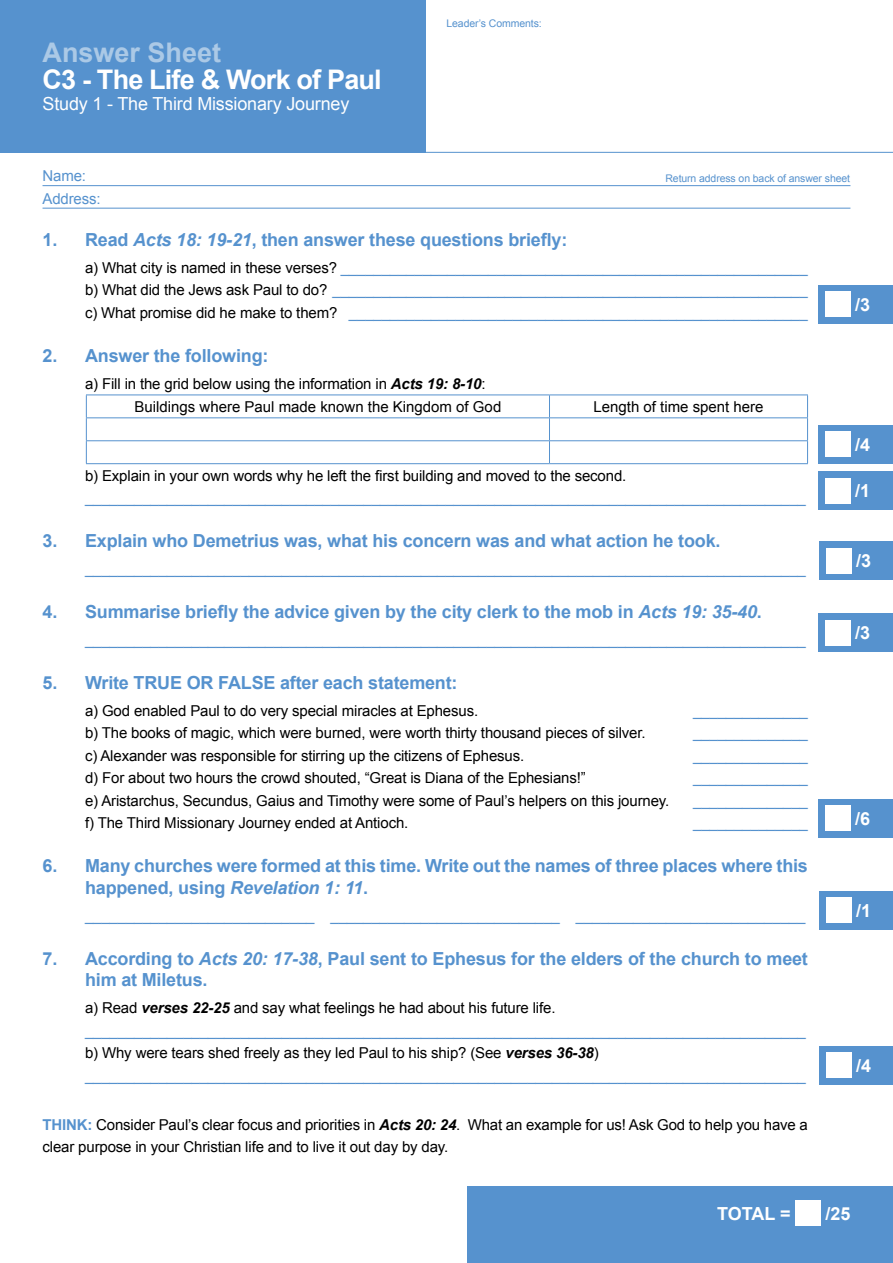
<style>
.page{position:relative;width:893px;height:1263px;background:#fff}
.page>*{position:absolute;margin:0;border:0;box-sizing:border-box;transform-origin:0 0}
.t1{font:700 27px "Arial";letter-spacing:-.03em;color:#fff}
.t2{font:700 27px "Arial";color:#abc9e6}
.t3{font:700 18px/21.6px "Arial";letter-spacing:-.01em;color:#5692ce}
.t4{font:18px "Arial";letter-spacing:-.01em;color:#fff}
.t5{font:700 18px "Arial";color:#fff}
.t6{font:15px/22.5px "Arial";letter-spacing:-.01em;color:#5692ce}
.t7{font:15px/23.2px "Arial";letter-spacing:-.01em;color:#000}
.t8{font:10.5px "Arial";letter-spacing:-.01em;color:#5692ce}
.s1{font-style:italic}
.s2{color:#000}
.s3{font-weight:700;font-style:italic}
.s4{font-weight:700;font-style:italic;color:#000}
.s5{font-weight:700;color:#5692ce}
</style>
<div class="page">
<hr style="left:86px;top:395px;width:463px;height:1px;background:#5692ce">
<hr style="left:549px;top:395px;width:259px;height:1px;background:#5692ce">
<hr style="left:86px;top:417px;width:463px;height:1px;background:#5692ce">
<hr style="left:549px;top:417px;width:259px;height:1px;background:#5692ce">
<hr style="left:86px;top:440px;width:463px;height:1px;background:#5692ce">
<svg style="left:86px;top:395px;width:1px;height:68px"></svg>
<hr style="left:549px;top:440px;width:259px;height:1px;background:#5692ce">
<svg style="left:549px;top:395px;width:1px;height:68px"></svg>
<svg style="left:807px;top:395px;width:1px;height:68px"></svg>
<hr style="left:86px;top:463px;width:463px;height:1px;background:#5692ce">
<hr style="left:549px;top:463px;width:259px;height:1px;background:#5692ce">
<div style="left:0;top:0;width:425px;height:153px;background:#5692ce"></div>
<div style="left:468px;top:1186px;width:425px;height:77px;background:#5692ce"></div>
<div style="left:796px;top:1200px;width:25px;height:26px;background:#fff"></div>
<div style="left:819px;top:285px;width:74px;height:38px;background:#5692ce"></div>
<div style="left:825px;top:291px;width:26px;height:26px;background:#fff"></div>
<div style="left:819px;top:472px;width:74px;height:38px;background:#5692ce"></div>
<div style="left:825px;top:478px;width:26px;height:26px;background:#fff"></div>
<hr style="left:43px;top:185px;width:807px;height:1px;background:#5692ce">
<hr style="left:43px;top:208px;width:807px;height:1px;background:#5692ce">
<hr style="left:425px;top:152px;width:468px;height:1px;background:#5692ce">
<div style="left:819px;top:425px;width:74px;height:39px;background:#5692ce"></div>
<div style="left:825px;top:432px;width:26px;height:25px;background:#fff"></div>
<div style="left:820px;top:542px;width:73px;height:38px;background:#5692ce"></div>
<div style="left:826px;top:548px;width:26px;height:26px;background:#fff"></div>
<div style="left:819px;top:613px;width:74px;height:39px;background:#5692ce"></div>
<div style="left:825px;top:620px;width:26px;height:25px;background:#fff"></div>
<div style="left:819px;top:799px;width:74px;height:38px;background:#5692ce"></div>
<div style="left:825px;top:805px;width:26px;height:26px;background:#fff"></div>
<div style="left:820px;top:891px;width:73px;height:39px;background:#5692ce"></div>
<div style="left:826px;top:898px;width:26px;height:25px;background:#fff"></div>
<div style="left:820px;top:1046px;width:73px;height:38px;background:#5692ce"></div>
<div style="left:826px;top:1052px;width:26px;height:26px;background:#fff"></div>
<h1 class="t2" style="left:43px;top:35px;width:180px">Answer Sheet</h1>
<h1 class="t1" style="left:43px;top:61px;width:341px">C3 - The Life &amp; Work of Paul</h1>
<p class="t4" style="left:43px;top:92px;width:308px">Study 1 - The Third Missionary Journey</p>
<p class="t6" style="left:43px;top:165px;width:60px">Name:<br>Address:</p>
<p class="t8" style="left:446px;top:17px;width:97px">Leader’s Comments:</p>
<p class="t8" style="left:665px;top:172px;width:186px">Return address on back of answer sheet</p>
<p class="t3" style="left:43px;top:229px;width:526px">1. Read <span class="s1">Acts 18: 19-21</span>, then answer these questions briefly:</p>
<p class="t6" style="left:85px;top:256px;width:724px;text-align:justify"><span class="s2">a) What city is named in these verses?</span> _________________________________________________________ <span class="s2">b) What did the Jews ask Paul to do?</span> __________________________________________________________ <span class="s2">c) What promise did he make to them?</span> ________________________________________________________</p>
<p class="t3" style="left:43px;top:345px;width:227px">2. Answer the following:</p>
<p class="t7" style="left:134px;top:372px;width:368px;text-indent:-49px">a) Fill in the grid below using the information in <span class="s3">Acts 19: 8-10</span>:<br>Buildings where Paul made known the Kingdom of God</p>
<p class="t7" style="left:593px;top:395px;width:172px">Length of time spent here</p>
<p class="t7" style="left:85px;top:464px;width:543px">b) Explain in your own words why he left the first building and moved to the second.</p>
<p class="t6" style="left:85px;top:487px;width:722px">________________________________________________________________________________________</p>
<p class="t3" style="left:43px;top:531px;width:679px">3. Explain who Demetrius was, what his concern was and what action he took.</p>
<p class="t6" style="left:85px;top:558px;width:722px">________________________________________________________________________________________</p>
<p class="t3" style="left:43px;top:601px;width:721px">4. Summarise briefly the advice given by the city clerk to the mob in <span class="s1">Acts 19: 35-40</span>.</p>
<p class="t6" style="left:85px;top:628px;width:722px">________________________________________________________________________________________</p>
<p class="t3" style="left:43px;top:672px;width:417px">5. Write TRUE OR FALSE after each statement:</p>
<p class="t7" style="left:85px;top:699px;width:395px">a) God enabled Paul to do very special miracles at Ephesus.</p>
<p class="t6" style="left:693px;top:699px;width:116px">______________</p>
<p class="t7" style="left:85px;top:721px;width:562px">b) The books of magic, which were burned, were worth thirty thousand pieces of silver.</p>
<p class="t6" style="left:693px;top:722px;width:116px">______________</p>
<p class="t7" style="left:85px;top:744px;width:441px">c) Alexander was responsible for stirring up the citizens of Ephesus.</p>
<p class="t6" style="left:693px;top:744px;width:116px">______________</p>
<p class="t7" style="left:85px;top:766px;width:502px">d) For about two hours the crowd shouted, “Great is Diana of the Ephesians!”</p>
<p class="t6" style="left:693px;top:767px;width:116px">______________</p>
<p class="t7" style="left:85px;top:789px;width:586px">e) Aristarchus, Secundus, Gaius and Timothy were some of Paul’s helpers on this journey.</p>
<p class="t6" style="left:693px;top:789px;width:116px">______________</p>
<p class="t7" style="left:85px;top:811px;width:325px">f) The Third Missionary Journey ended at Antioch.</p>
<p class="t6" style="left:693px;top:812px;width:116px">______________</p>
<p class="t3" style="left:85px;top:856px;width:724px;text-indent:-43px">6. Many churches were formed at this time. Write out the names of three places where this happened, using <span class="s1">Revelation 1: 11</span>.</p>
<p class="t6" style="left:85px;top:904px;width:722px">____________________________ ____________________________ ____________________________</p>
<p class="t3" style="left:85px;top:948px;width:724px;text-indent:-43px">7. According to <span class="s1">Acts 20: 17-38</span>, Paul sent to Ephesus for the elders of the church to meet him at Miletus.</p>
<p class="t6" style="left:85px;top:997px;width:722px"><span class="s2">a) Read</span> <span class="s4">verses 22-25</span> <span class="s2">and say what feelings he had about his future life. </span>________________________________________________________________________________________ <span class="s2">b) Why were tears shed freely as they led Paul to his ship? (See</span> <span class="s4">verses 36-38</span><span class="s2">) </span>________________________________________________________________________________________</p>
<p class="t7" style="left:43px;top:1113px;width:767px;line-height:22.5px"><span class="s5">THINK:</span> Consider Paul’s clear focus and priorities in <span class="s3">Acts 20: 24</span>. What an example for us! Ask God to help you have a clear purpose in your Christian life and to live it out day by day.</p>
<p class="t5" style="left:855px;top:293px;width:17px">/3</p>
<p class="t5" style="left:855px;top:433px;width:17px">/4</p>
<p class="t5" style="left:855px;top:479px;width:17px">/1</p>
<p class="t5" style="left:856px;top:549px;width:17px">/3</p>
<p class="t5" style="left:855px;top:621px;width:17px">/3</p>
<p class="t5" style="left:855px;top:806px;width:17px">/6</p>
<p class="t5" style="left:856px;top:899px;width:17px">/1</p>
<p class="t5" style="left:856px;top:1053px;width:17px">/4</p>
<p class="t5" style="left:717px;top:1202px;width:75px">TOTAL =</p>
<p class="t5" style="left:825px;top:1202px;width:27px">/25</p>
</div>
